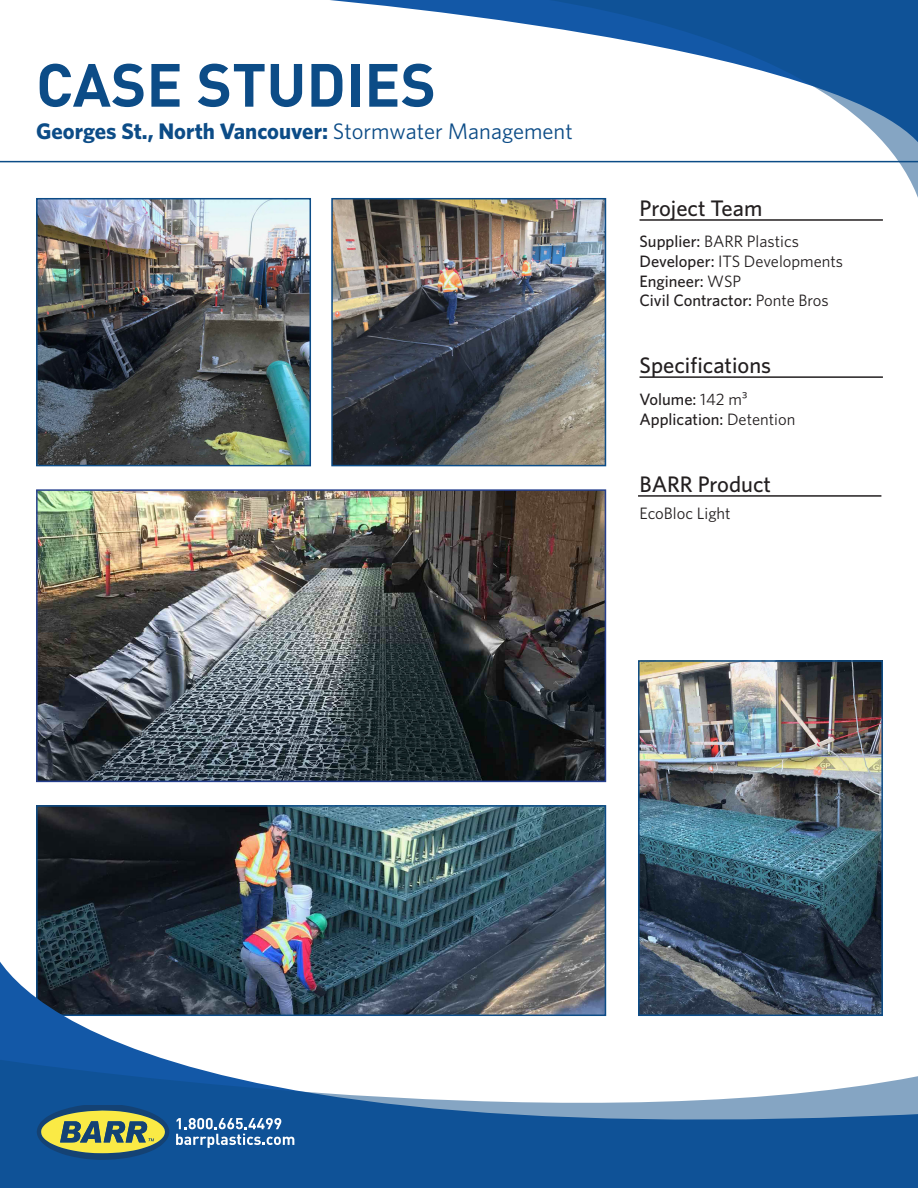
<style>
.page{position:relative;width:918px;height:1188px;background:#fff}
.page>*{position:absolute;margin:0;border:0;box-sizing:border-box;transform-origin:0 0}
.t1{font:700 60px "DIN Pro";color:#0c4c87}
.t2{font:700 22.5px "Whitney";color:#0c4c87}
.t3{font:500 22.5px "Whitney";color:#231f20}
.t4{font:500 16.5px "Whitney";color:#231f20}
.t5{font:16.5px "Whitney";color:#231f20}
.s1{font-weight:400}
.s2{font-weight:500}
</style>
<div class="page">
<img style="left:39px;top:808px;width:564px;height:132px">
<div style="left:36px;top:805px;width:570px;height:211px;border:2px solid #0c4c87"></div>
<svg style="left:255px;top:0;width:212px;height:163px"></svg>
<svg style="left:467px;top:0;width:451px;height:255px"></svg>
<hr style="left:0;top:161px;width:918px;height:1px;background:#0c4c87">
<hr style="left:640px;top:219px;width:243px;height:2px;background:#231f20">
<hr style="left:640px;top:376px;width:243px;height:2px;background:#231f20">
<hr style="left:638px;top:495px;width:243px;height:2px;background:#231f20">
<img style="left:641px;top:663px;width:239px;height:277px">
<div style="left:638px;top:660px;width:245px;height:356px;border:2px solid #0c4c87"></div>
<img style="left:0;top:940px;width:883px;height:117px">
<svg style="left:0;top:1057px;width:918px;height:131px;fill:#0f5297"></svg>
<svg style="left:37px;top:1106px;width:132px;height:54px;background:#6f8968"></svg>
<svg style="left:176px;top:1118px;width:118px;height:30px"></svg>
<img style="left:39px;top:201px;width:269px;height:262px">
<div style="left:36px;top:198px;width:275px;height:268px;border:2px solid #0c4c87"></div>
<img style="left:39px;top:492px;width:564px;height:287px">
<div style="left:36px;top:489px;width:570px;height:293px;border:2px solid #253f8e"></div>
<img style="left:334px;top:201px;width:269px;height:262px">
<div style="left:331px;top:198px;width:275px;height:268px;border:2px solid #0c4c87"></div>
<p class="t1" style="left:36px;top:35px;width:401px">CASE STUDIES</p>
<p class="t2" style="left:36px;top:116px;width:538px">Georges St., North Vancouver: <span class="s1">Stormwater Management</span></p>
<p class="t3" style="left:640px;top:193px;width:124px">Project Team</p>
<p class="t5" style="left:640px;top:230px;width:161px"><span class="s2">Supplier:</span> BARR Plastics</p>
<p class="t5" style="left:640px;top:250px;width:205px"><span class="s2">Developer:</span> ITS Developments</p>
<p class="t4" style="left:640px;top:270px;width:103px">Engineer: <span class="s1">WSP</span></p>
<p class="t4" style="left:640px;top:290px;width:191px">Civil Contractor: <span class="s1">Ponte Bros</span></p>
<p class="t3" style="left:640px;top:350px;width:133px">Specifications</p>
<p class="t4" style="left:640px;top:389px;width:110px">Volume: <span class="s1">142 m³</span></p>
<p class="t4" style="left:640px;top:409px;width:157px">Application: <span class="s1">Detention</span></p>
<p class="t3" style="left:640px;top:469px;width:133px">BARR Product</p>
<p class="t5" style="left:640px;top:502px;width:93px">EcoBloc Light</p>
</div>
